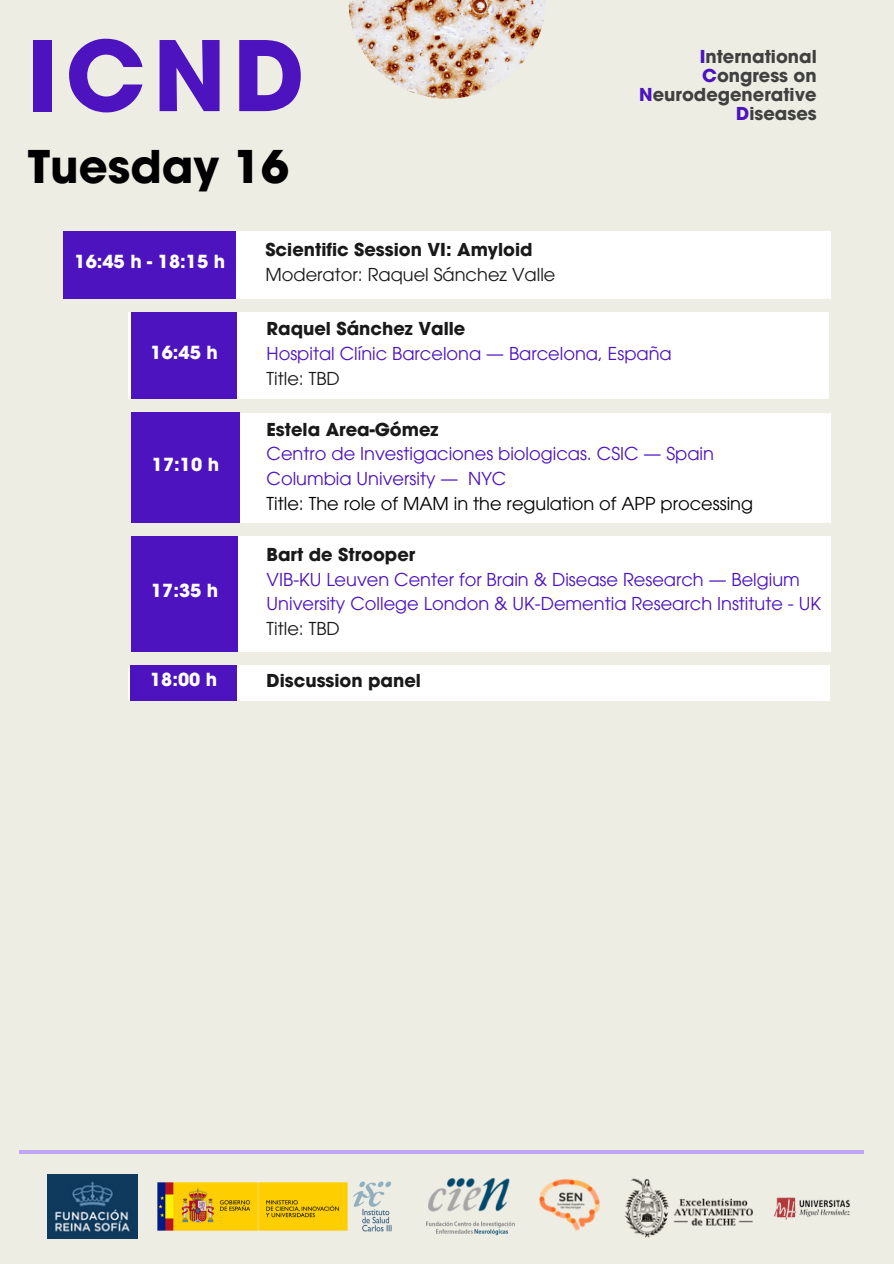
<style>
.page{position:relative;width:894px;height:1264px;background:#fff}
.page>*{position:absolute;margin:0;border:0;box-sizing:border-box;transform-origin:0 0}
.t1{font:700 96px "ITC Avant Garde Pro";color:#4c13bf}
.t2{font:700 45px "ITC Avant Garde Pro";color:#000}
.t3{font:700 18px "ITC Avant Garde Pro";color:#fff}
.t4{font:17.85px "ITC Avant Garde Pro";color:#4c13bf}
.t5{font:700 17.85px "ITC Avant Garde Pro";color:#191919}
.t6{font:17.85px/24.8px "ITC Avant Garde Pro";color:#000}
.t7{font:700 17.85px/19.2px "ITC Avant Garde Pro";color:#404040;text-align:right}
.t8{font:17.85px "ITC Avant Garde Pro";color:#191919}
.s1{color:rgb(237 237 228/.4)}
.s2{color:#4c13bf}
</style>
<div class="page">
<div style="left:0;top:0;width:893px;height:1263px;background:#edede4"></div>
<div style="left:236px;top:231px;width:594px;height:68px;background:#fff"></div>
<div style="left:64px;top:231px;width:172px;height:68px;background:#4c13bf"></div>
<div style="left:129px;top:312px;width:699px;height:87px;background:#fff"></div>
<div style="left:131px;top:312px;width:106px;height:87px;background:#4c13bf"></div>
<div style="left:128px;top:665px;width:702px;height:36px;background:#fff"></div>
<div style="left:130px;top:665px;width:107px;height:36px;background:#4c13bf"></div>
<div style="left:134px;top:413px;width:696px;height:109px;background:#fff"></div>
<div style="left:131px;top:412px;width:108px;height:110px;background:#4c13bf"></div>
<div style="left:238px;top:536px;width:592px;height:115px;background:#fff"></div>
<div style="left:131px;top:536px;width:107px;height:115px;background:#4c13bf"></div>
<hr style="left:20px;top:1150px;width:421px;height:3px;background:#c0a5f3">
<hr style="left:441px;top:1150px;width:422px;height:3px;background:#c0a5f3">
<img style="left:348px;top:0;width:196px;height:99px">
<img style="left:47px;top:1174px;width:91px;height:64px">
<img style="left:539px;top:1179px;width:60px;height:51px">
<img style="left:774px;top:1197px;width:76px;height:22px">
<img style="left:157px;top:1181px;width:235px;height:50px">
<img style="left:625px;top:1178px;width:128px;height:59px">
<img style="left:428px;top:1178px;width:82px;height:34px">
<img style="left:426px;top:1221px;width:88px;height:6px">
<img style="left:436px;top:1227px;width:72px;height:9px">
<p class="t1" style="left:27px;top:40px;width:280px">ICND</p>
<p class="t7" style="left:640px;top:49px;width:178px"><span class="s1">I</span>nternational<br><span class="s1">C</span>ongress on<br><span class="s1">N</span>eurodegenerative<br><span class="s1">D</span>iseases</p>
<p class="t2" style="left:28px;top:150px;width:263px">Tuesday 16</p>
<h1 class="t3" style="left:75px;top:255px;width:152px">16:45 h - 18:15 h</h1>
<h2 class="t3" style="left:150px;top:345px;width:69px">16:45 h</h2>
<p class="t3" style="left:152px;top:458px;width:69px">17:10 h</p>
<p class="t3" style="left:151px;top:583px;width:69px">17:35 h</p>
<h3 class="t3" style="left:150px;top:673px;width:69px">18:00 h</h3>
<h3 class="t5" style="left:265px;top:243px;width:268px">Scientific Session VI: Amyloid</h3>
<p class="t8" style="left:265px;top:267px;width:291px">Moderator: Raquel Sánchez Valle</p>
<p class="t5" style="left:266px;top:322px;width:200px">Raquel Sánchez Valle</p>
<p class="t4" style="left:266px;top:347px;width:406px">Hospital Clínic Barcelona — Barcelona, España</p>
<h3 class="t8" style="left:266px;top:371px;width:75px">Title: TBD</h3>
<p class="t5" style="left:266px;top:422px;width:173px">Estela Area-Gómez</p>
<p class="t4" style="left:266px;top:447px;width:449px">Centro de Investigaciones biologicas. CSIC — Spain</p>
<p class="t4" style="left:266px;top:472px;width:193px">Columbia University —</p>
<h3 class="t6" style="left:266px;top:468px;width:488px;text-indent:201px"><span class="s2">NYC<br></span>Title: The role of MAM in the regulation of APP processing</h3>
<p class="t5" style="left:266px;top:547px;width:150px">Bart de Strooper</p>
<p class="t4" style="left:266px;top:572px;width:534px">VIB-KU Leuven Center for Brain &amp; Disease Research — Belgium</p>
<p class="t4" style="left:266px;top:597px;width:555px">University College London &amp; UK-Dementia Research Institute - UK</p>
<p class="t8" style="left:266px;top:622px;width:75px">Title: TBD</p>
<p class="t5" style="left:266px;top:673px;width:156px">Discussion panel</p>
</div>
